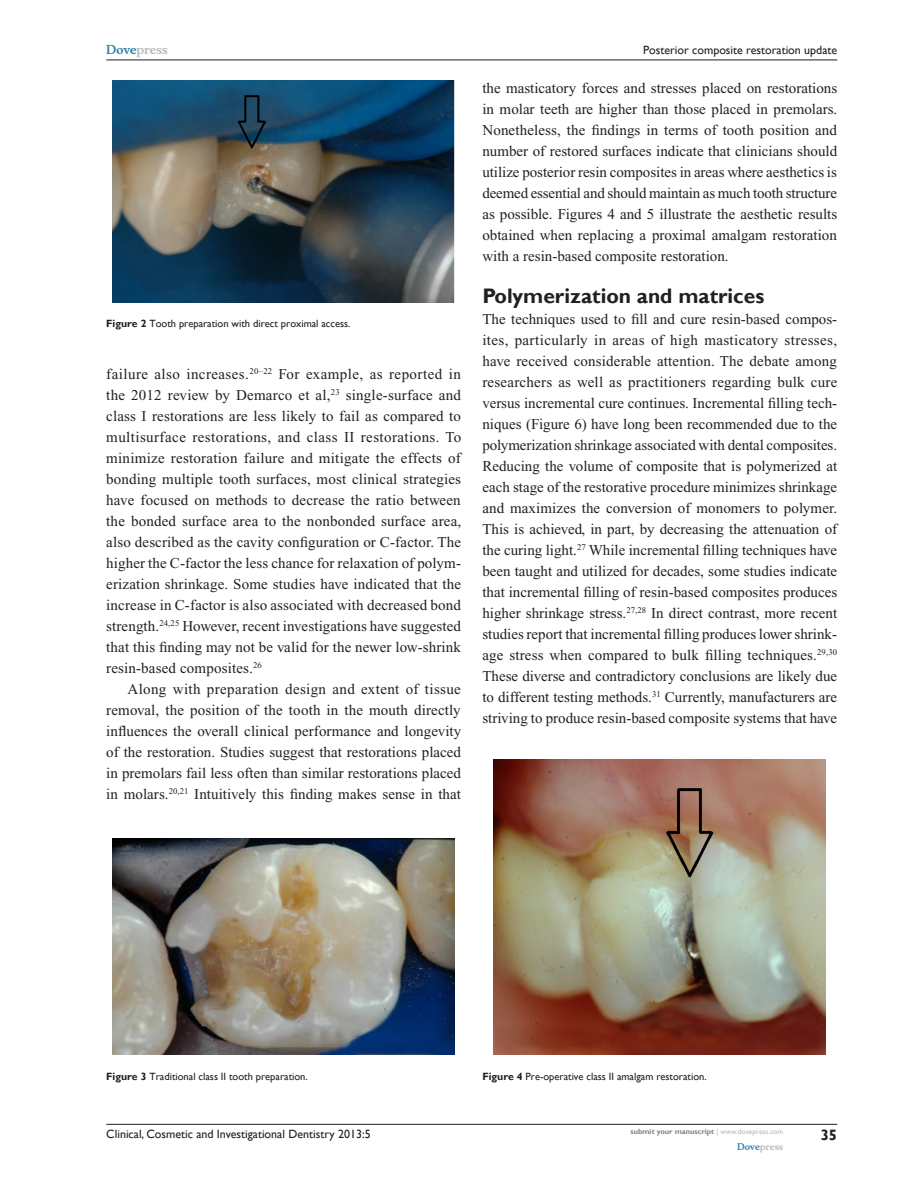
<style>
.page{position:relative;width:918px;height:1188px;background:#fff}
.page>*{position:absolute;margin:0;border:0;box-sizing:border-box;transform-origin:0 0}
.t1{font:700 21px "Gill Sans";color:#231f20}
.Tx{font:15px/21px "Times New Roman";letter-spacing:.005em;color:#231f20;text-align:justify}
.TxF{font:15px/21px "Times New Roman";color:#231f20;text-align:justify}
.RunFolio-R{font:700 15px "Gill Sans";color:#231f20}
.RunF-R{font:12px "Gill Sans";color:#231f20}
.RunH-R{font:12px "Gill Sans";color:#231f20}
.RunH-Brand-R{font:700 12px "Musee";color:#b8b9bc}
.FC{font:10.5px "Gill Sans";color:#231f20}
.RunF-Brand-R{font:700 9px "Musee";color:#b8b9bc}
.RunF-SubmityourMS-R{font:700 7.5px "Gill Sans";color:#808285}
.s1{color:#3485ae}
.s2{font-weight:700}
.s3{font-weight:400;color:#b8b9bc}
</style>
<div class="page">
<img style="left:113px;top:81px;width:342px;height:221px">
<img style="left:113px;top:838px;width:342px;height:216px">
<img style="left:494px;top:760px;width:332px;height:294px">
<hr style="left:106px;top:1124px;width:731px;height:1px;background:#231f20">
<hr style="left:106px;top:60px;width:731px;height:1px;background:#231f20">
<p class="RunH-Brand-R" style="left:106px;top:43px;width:63px"><span class="s1">Dove</span>press</p>
<p class="FC" style="left:106px;top:318px;width:246px"><span class="s2">Figure 2</span> Tooth preparation with direct proximal access.</p>
<p class="Tx" style="left:106px;top:363px;width:357px">failure also increases.<sup>20–22</sup> For example, as reported in the 2012 review by Demarco et al,<sup>23</sup> single-surface and class I restorations are less likely to fail as compared to multisurface restorations, and class II restorations. To minimize restoration failure and mitigate the effects of bonding multiple tooth surfaces, most clinical strategies have focused on methods to decrease the ratio between the bonded surface area to the nonbonded surface area, also described as the cavity configuration or C-factor. The higher the C-factor the less chance for relaxation of polym&shy;erization shrinkage. Some studies have indicated that the increase in C-factor is also associated with decreased bond strength.<sup>24,25</sup> However, recent investigations have suggested that this finding may not be valid for the newer low-shrink resin-based composites.<sup>26</sup></p>
<p class="Tx" style="left:106px;top:678px;width:357px;text-indent:21px">Along with preparation design and extent of tissue removal, the position of the tooth in the mouth directly influences the overall clinical performance and longevity of the restoration. Studies suggest that restorations placed in premolars fail less often than similar restorations placed in molars.<sup>20,21</sup> Intuitively this finding makes sense in that</p>
<p class="RunH-R" style="left:643px;top:43px;width:195px">Posterior composite restoration update</p>
<p class="Tx" style="left:482px;top:77px;width:356px">the masticatory forces and stresses placed on restorations in molar teeth are higher than those placed in premolars.<br>Nonetheless, the findings in terms of tooth position and number of restored surfaces indicate that clinicians should utilize posterior resin composites in areas where aesthetics is deemed essential and should maintain as much tooth structure as possible. Figures 4 and 5 illustrate the aesthetic results obtained when replacing a proximal amalgam restoration with a resin-based composite restoration.</p>
<h1 class="t1" style="left:482px;top:283px;width:283px">Polymerization and matrices</h1>
<p class="TxF" style="left:482px;top:308px;width:357px">The techniques used to fill and cure resin-based compos&shy;ites, particularly in areas of high masticatory stresses, have received considerable attention. The debate among researchers as well as practitioners regarding bulk cure versus incremental cure continues. Incremental filling tech&shy;niques (Figure 6) have long been recommended due to the polymerization shrinkage associated with dental composites.<br>Reducing the volume of composite that is polymerized at each stage of the restorative procedure minimizes shrinkage and maximizes the conversion of monomers to polymer.<br>This is achieved, in part, by decreasing the attenuation of the curing light.<sup>27</sup> While incremental filling techniques have been taught and utilized for decades, some studies indicate that incremental filling of resin-based composites produces higher shrinkage stress.<sup>27,28</sup> In direct contrast, more recent studies report that incremental filling produces lower shrink&shy;age stress when compared to bulk filling techniques.<sup>29,30<br></sup>These diverse and contradictory conclusions are likely due to different testing methods.<sup>31</sup> Currently, manufacturers are striving to produce resin-based composite systems that have</p>
<p class="FC" style="left:106px;top:1070px;width:203px"><span class="s2">Figure 3</span> Traditional class II tooth preparation.</p>
<p class="FC" style="left:482px;top:1070px;width:226px"><span class="s2">Figure 4</span> Pre-operative class II amalgam restoration.</p>
<p class="RunF-R" style="left:106px;top:1127px;width:266px">Clinical, Cosmetic and Investigational Dentistry 2013:5</p>
<p class="RunF-SubmityourMS-R" style="left:631px;top:1127px;width:154px">submit your manuscript <span class="s3">| www.dovepress.com</span></p>
<p class="RunF-Brand-R" style="left:737px;top:1141px;width:48px"><span class="s1">Dove</span>press</p>
<p class="RunFolio-R" style="left:821px;top:1126px;width:18px">35</p>
</div>
